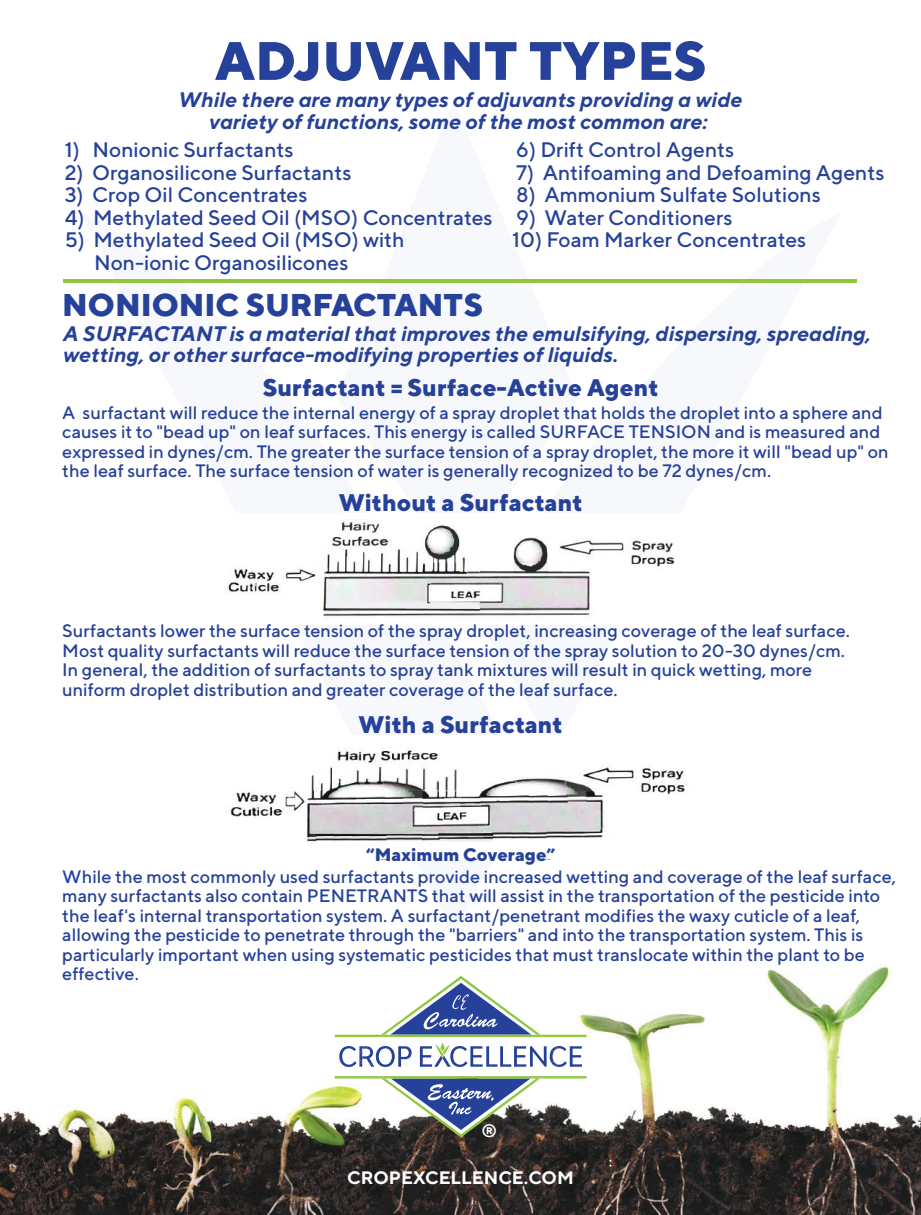
<style>
.page{position:relative;width:921px;height:1215px;background:#fff}
.page>*{position:absolute;margin:0;border:0;box-sizing:border-box;transform-origin:0 0}
.t1{font:800 54px "TT Norms";color:#264199}
.t2{font:800 31.5px "TT Norms";color:#264199}
.t3{font:800 24px "TT Norms";color:#264199}
.t4{font:500 21px/22.5px "TT Norms";color:#264199}
.t5{font:italic 700 21px/22.5px "TT Norms";color:#264199;text-align:center}
.t6{font:500 18px/19.5px "TT Norms";color:#264199}
.t7{font:700 18px "TT Norms";color:#fff}
.t8{font:800 18px "TT Norms";color:#264199}
</style>
<div class="page">
<img style="left:0;top:966px;width:921px;height:249px">
<div style="left:335px;top:1036px;width:251px;height:41px;background:#fff"></div>
<svg style="left:335px;top:1076px;width:251px;height:61px"></svg>
<svg style="left:335px;top:976px;width:251px;height:91px"></svg>
<svg style="left:609px;top:1160px;width:2px;height:7px"></svg>
<hr style="left:64px;top:279px;width:793px;height:4px;background:#8fc741">
<img style="left:227px;top:521px;width:448px;height:96px">
<img style="left:228px;top:750px;width:459px;height:109px">
<h1 class="t1" style="left:215px;top:26px;width:493px">ADJUVANT TYPES</h1>
<p class="t5" style="left:179px;top:88px;width:565px">While there are many types of adjuvants providing a wide variety of functions, some of the most common are:</p>
<p class="t4" style="left:65px;top:138px;width:230px">1) Nonionic Surfactants</p>
<p class="t4" style="left:65px;top:161px;width:288px">2) Organosilicone Surfactants</p>
<p class="t4" style="left:65px;top:183px;width:244px">3) Crop Oil Concentrates</p>
<p class="t4" style="left:65px;top:206px;width:429px">4) Methylated Seed Oil (MSO) Concentrates</p>
<p class="t4" style="left:94px;top:228px;width:312px;text-indent:-29px">5) Methylated Seed Oil (MSO) with<br>Non-ionic Organosilicones</p>
<p class="t4" style="left:516px;top:138px;width:220px">6) Drift Control Agents</p>
<p class="t4" style="left:516px;top:160px;width:370px">7) Antifoaming and Defoaming Agents</p>
<p class="t4" style="left:516px;top:183px;width:306px">8) Ammonium Sulfate Solutions</p>
<p class="t4" style="left:516px;top:205px;width:218px">9) Water Conditioners</p>
<p class="t4" style="left:512px;top:228px;width:296px">10) Foam Marker Concentrates</p>
<h2 class="t2" style="left:62px;top:285px;width:422px">NONIONIC SURFACTANTS</h2>
<p class="t5" style="left:63px;top:323px;width:809px;line-height:21px;text-align:left">A SURFACTANT is a material that improves the emulsifying, dispersing, spreading, wetting, or other surface-modifying properties of liquids.</p>
<h3 class="t3" style="left:263px;top:372px;width:397px">Surfactant = Surface-Active Agent</h3>
<p class="t6" style="left:62px;top:402px;width:828px">A surfactant will reduce the internal energy of a spray droplet that holds the droplet into a sphere and causes it to "bead up" on leaf surfaces. This energy is called SURFACE TENSION and is measured and expressed in dynes/cm. The greater the surface tension of a spray droplet, the more it will "bead up" on the leaf surface. The surface tension of water is generally recognized to be 72 dynes/cm.</p>
<h3 class="t3" style="left:339px;top:487px;width:245px">Without a Surfactant</h3>
<p class="t6" style="left:62px;top:621px;width:789px">Surfactants lower the surface tension of the spray droplet, increasing coverage of the leaf surface.<br>Most quality surfactants will reduce the surface tension of the spray solution to 20-30 dynes/cm.<br>In general, the addition of surfactants to spray tank mixtures will result in quick wetting, more uniform droplet distribution and greater coverage of the leaf surface.</p>
<h3 class="t3" style="left:359px;top:709px;width:206px">With a Surfactant</h3>
<p class="t8" style="left:366px;top:843px;width:191px">“Maximum Coverage”</p>
<p class="t6" style="left:62px;top:866px;width:835px">While the most commonly used surfactants provide increased wetting and coverage of the leaf surface, many surfactants also contain PENETRANTS that will assist in the transportation of the pesticide into the leaf's internal transportation system. A surfactant/penetrant modifies the waxy cuticle of a leaf, allowing the pesticide to penetrate through the "barriers" and into the transportation system. This is particularly important when using systematic pesticides that must translocate within the plant to be effective.</p>
<p class="t7" style="left:481px;top:1120px;width:17px">®</p>
<p class="t7" style="left:347px;top:1166px;width:228px">CROPEXCELLENCE.COM</p>
</div>
